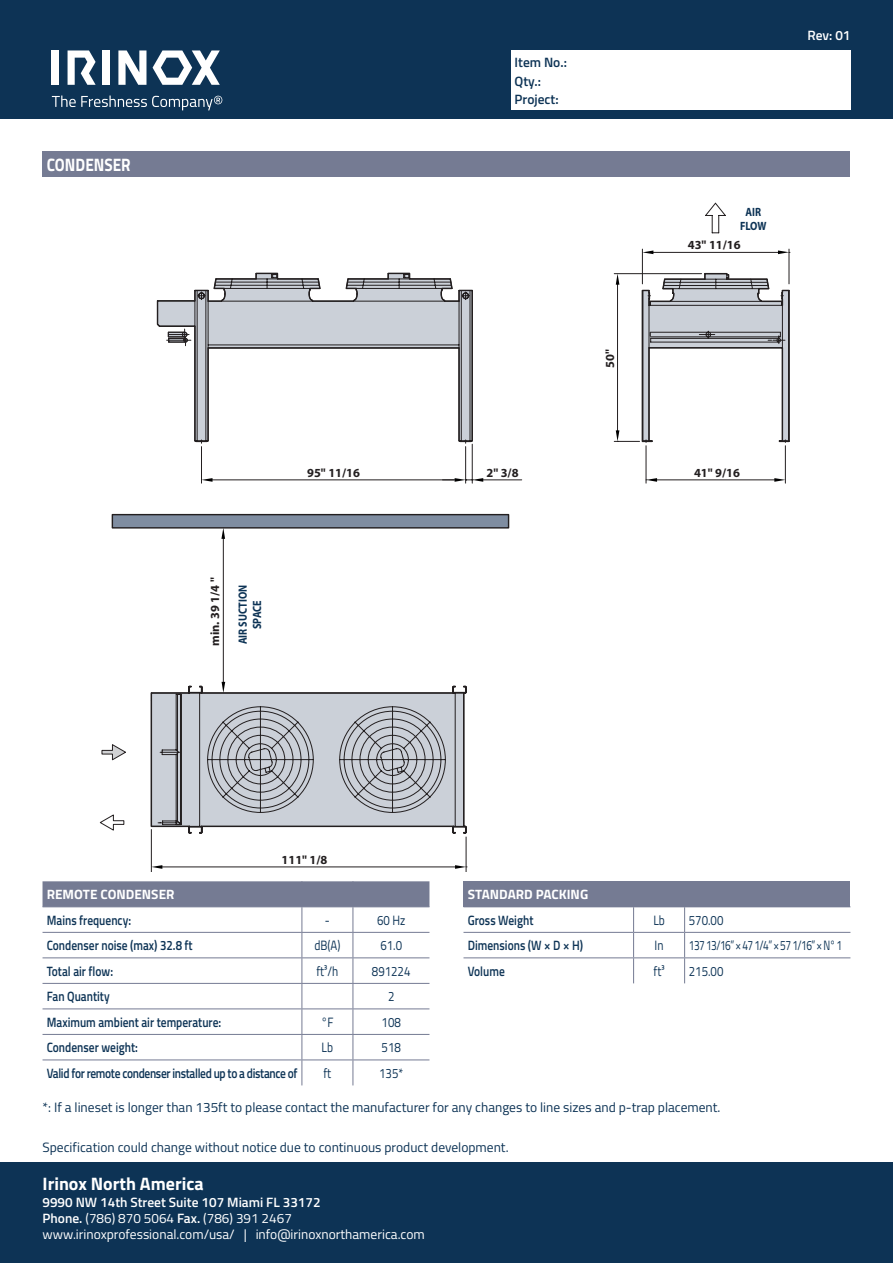
<style>
.page{position:relative;width:893px;height:1263px;background:#fff}
.page>*{position:absolute;margin:0;border:0;box-sizing:border-box;transform-origin:0 0}
.t1{font:700 18px "Titillium";color:#fff}
.t2{font:700 18px "Titillium";color:#fff;scale:.85 1}
.t3{font:13.5px "Titillium";color:#0d3355}
.t4{font:600 13.5px "Titillium";color:#0d3355;scale:.85 1}
.t5{font:13.5px/16.2px "Titillium";color:#fff}
.t6{font:13.5px "Titillium";color:#0d3355;scale:.85 1}
.t7{font:600 13.5px "Titillium";letter-spacing:-.03em;color:#0d3355;scale:.85 1}
.t8{font:700 13.5px "Titillium";color:#fff}
.t9{font:13.5px "Titillium";letter-spacing:-.05em;color:#0d3355;scale:.75 1}
.t10{font:600 13.5px/18.8px "Titillium";color:#0d3355}
.t11{font:600 13.5px "Titillium";color:#fff}
.t12{font:700 12.45px "Myriad Pro";color:#231f20}
.t13{font:700 12px/14.4px "Myriad Pro";color:#0d3355;text-align:center;scale:.85 1}
.s1{font-weight:600}
</style>
<div class="page">
<div style="left:0;top:0;width:893px;height:118px;background:#0d3355"></div>
<div style="left:52px;top:50px;width:7px;height:35px;background:#fff"></div>
<div style="left:102px;top:50px;width:7px;height:35px;background:#fff"></div>
<svg style="left:118px;top:50px;width:28px;height:35px"></svg>
<svg style="left:153px;top:50px;width:67px;height:35px"></svg>
<svg style="left:68px;top:50px;width:28px;height:35px"></svg>
<svg style="left:52px;top:96px;width:170px;height:14px"></svg>
<div style="left:511px;top:51px;width:339px;height:59px;background:#fff"></div>
<div style="left:0;top:1162px;width:893px;height:101px;background:#0d3355"></div>
<div style="left:43px;top:151px;width:807px;height:26px;background:#757b93"></div>
<svg style="left:43px;top:881px;width:386px;height:204px"></svg>
<div style="left:463px;top:881px;width:387px;height:26px;background:#757b93"></div>
<hr style="left:463px;top:932px;width:171px;height:1px;background:#757b93">
<hr style="left:634px;top:932px;width:51px;height:1px;background:#757b93">
<hr style="left:685px;top:932px;width:165px;height:1px;background:#757b93">
<hr style="left:463px;top:957px;width:171px;height:1px;background:#757b93">
<hr style="left:634px;top:957px;width:51px;height:1px;background:#757b93">
<svg style="left:633px;top:907px;width:1px;height:76px"></svg>
<hr style="left:685px;top:957px;width:165px;height:1px;background:#757b93">
<svg style="left:684px;top:907px;width:1px;height:76px"></svg>
<hr style="left:789px;top:249px;width:1px;height:35px;background:#231f20">
<hr style="left:652px;top:252px;width:128px;height:1px;background:#231f20">
<hr style="left:785px;top:446px;width:1px;height:37px;background:#231f20">
<hr style="left:654px;top:480px;width:124px;height:1px;background:#231f20">
<hr style="left:151px;top:829px;width:1px;height:43px;background:#231f20">
<hr style="left:466px;top:837px;width:1px;height:35px;background:#231f20">
<hr style="left:161px;top:867px;width:296px;height:1px;background:#231f20">
<svg style="left:151px;top:865px;width:11px;height:4px"></svg>
<svg style="left:455px;top:865px;width:12px;height:4px"></svg>
<svg style="left:726px;top:272px;width:64px;height:171px"></svg>
<svg style="left:778px;top:250px;width:12px;height:4px"></svg>
<svg style="left:774px;top:478px;width:11px;height:4px"></svg>
<svg style="left:100px;top:202px;width:626px;height:629px"></svg>
<svg style="left:101px;top:744px;width:25px;height:17px"></svg>
<h1 class="t2" style="left:47px;top:151px;width:100px">CONDENSER</h1>
<p class="t10" style="left:514px;top:52px;width:54px">Item No.:<br>Qty.:<br>Project:</p>
<p class="t12" style="left:207px;top:646px;width:70px;rotate:-90deg">min. 39 1/4 "</p>
<p class="t13" style="left:235px;top:644px;width:71px;rotate:-90deg">AIR SUCTION<br>SPACE</p>
<p class="t12" style="left:307px;top:464px;width:54px">95" 11/16</p>
<p class="t12" style="left:486px;top:464px;width:34px">2" 3/8</p>
<p class="t12" style="left:602px;top:368px;width:20px;rotate:-90deg">50"</p>
<p class="t11" style="left:807px;top:25px;width:44px">Rev: 01</p>
<p class="t13" style="left:740px;top:204px;width:33px">AIR<br>FLOW</p>
<p class="t12" style="left:688px;top:237px;width:54px">43" 11/16</p>
<p class="t12" style="left:694px;top:464px;width:47px">41" 9/16</p>
<p class="t12" style="left:282px;top:851px;width:47px">111" 1/8</p>
<p class="t8" style="left:47px;top:884px;width:129px">REMOTE CONDENSER</p>
<p class="t4" style="left:47px;top:910px;width:101px">Mains frequency:</p>
<p class="t6" style="left:325px;top:910px;width:7px">-</p>
<p class="t6" style="left:377px;top:910px;width:35px">60 Hz</p>
<p class="t4" style="left:47px;top:935px;width:173px">Condenser noise (max) 32.8 ft</p>
<p class="t6" style="left:314px;top:935px;width:32px">dB(A)</p>
<p class="t6" style="left:380px;top:935px;width:27px">61.0</p>
<p class="t4" style="left:47px;top:961px;width:80px">Total air flow:</p>
<p class="t6" style="left:316px;top:961px;width:27px">ft³/h</p>
<p class="t6" style="left:372px;top:961px;width:47px">891224</p>
<p class="t4" style="left:47px;top:986px;width:75px">Fan Quantity</p>
<p class="t6" style="left:388px;top:986px;width:9px">2</p>
<p class="t4" style="left:47px;top:1012px;width:207px">Maximum ambient air temperature:</p>
<p class="t6" style="left:321px;top:1012px;width:16px">°F</p>
<p class="t6" style="left:382px;top:1012px;width:24px">108</p>
<p class="t4" style="left:47px;top:1037px;width:109px">Condenser weight:</p>
<p class="t6" style="left:322px;top:1038px;width:15px">Lb</p>
<p class="t6" style="left:382px;top:1038px;width:24px">518</p>
<p class="t7" style="left:47px;top:1063px;width:296px">Valid for remote condenser installed up to a distance of</p>
<p class="t6" style="left:323px;top:1063px;width:11px">ft</p>
<p class="t6" style="left:379px;top:1063px;width:30px">135*</p>
<p class="t8" style="left:468px;top:884px;width:122px">STANDARD PACKING</p>
<p class="t4" style="left:468px;top:910px;width:79px">Gross Weight</p>
<p class="t6" style="left:653px;top:910px;width:15px">Lb</p>
<p class="t6" style="left:689px;top:910px;width:42px">570.00</p>
<p class="t4" style="left:468px;top:935px;width:137px">Dimensions (W × D × H)</p>
<p class="t6" style="left:655px;top:935px;width:12px">In</p>
<p class="t9" style="left:689px;top:935px;width:206px">137 13/16” × 47 1/4” × 57 1/16” × N° 1</p>
<p class="t4" style="left:468px;top:961px;width:45px">Volume</p>
<p class="t6" style="left:654px;top:961px;width:14px">ft³</p>
<p class="t6" style="left:689px;top:961px;width:42px">215.00</p>
<p class="t3" style="left:43px;top:1097px;width:679px">*: If a lineset is longer than 135ft to please contact the manufacturer for any changes to line sizes and p-trap placement.</p>
<p class="t3" style="left:43px;top:1137px;width:468px">Specification could change without notice due to continuous product development.</p>
<h1 class="t1" style="left:43px;top:1170px;width:163px">Irinox North America</h1>
<p class="t5" style="left:43px;top:1193px;width:384px"><span class="s1">9990 NW 14th Street Suite 107 Miami FL 33172<br>Phone.</span> (786) 870 5064 <span class="s1">Fax.</span> (786) 391 2467 www.irinoxprofessional.com/usa/ | info@irinoxnorthamerica.com</p>
</div>
